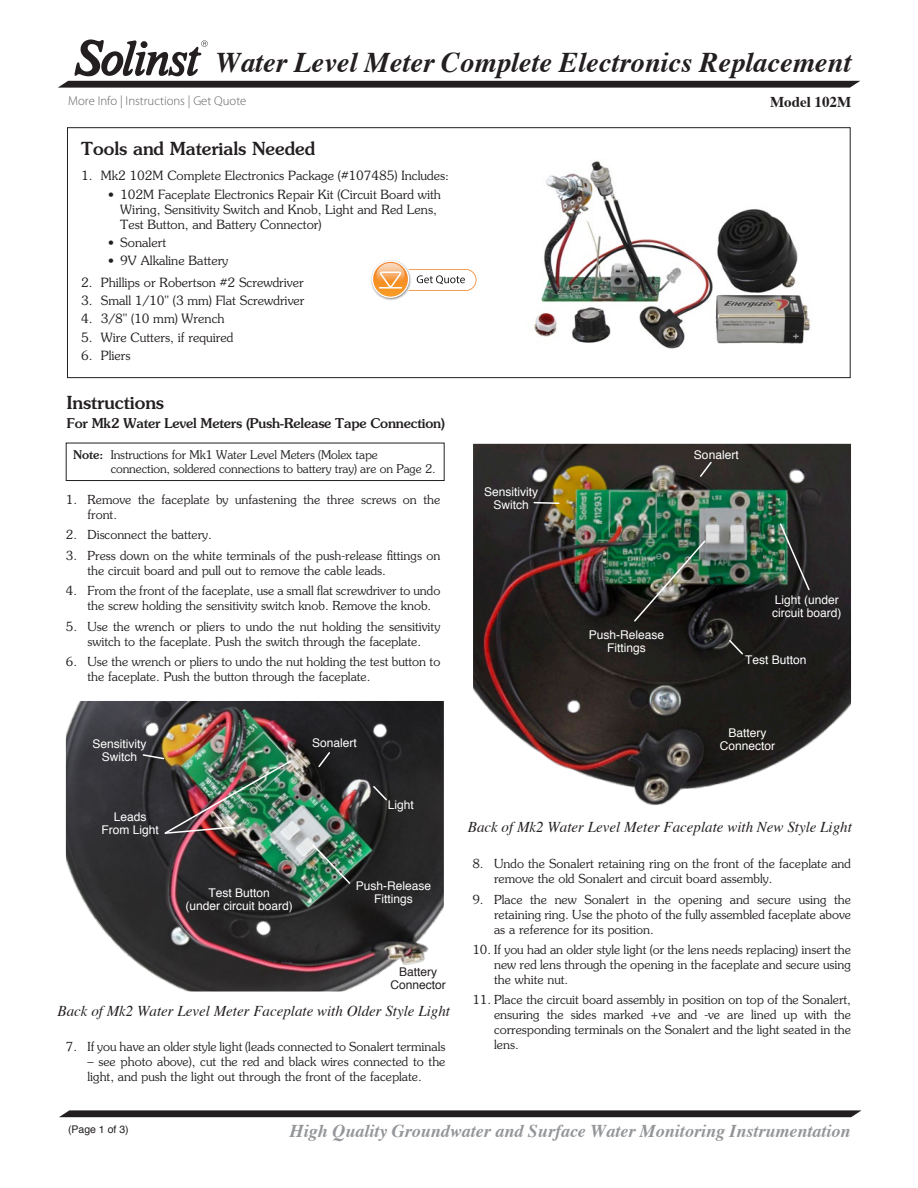
<style>
.page{position:relative;width:918px;height:1188px;background:#fff}
.page>*{position:absolute;margin:0;border:0;box-sizing:border-box;transform-origin:0 0}
.t1{font:italic 700 28.5px "Times";color:#231f20}
.t2{font:italic 700 18px "Times";color:#939598}
.ToolBox_Title{font:500 18px "Souvenir Std";color:#231f20}
.Subtitle{font:500 18px "Souvenir Std";color:#231f20}
.Figure_Caption{font:italic 15px "Times";color:#231f20}
.t3{font:700 15px "Times";color:#231f20}
.Subtitle-2{font:500 13.5px "Souvenir Std";letter-spacing:-.01em;color:#231f20}
.t4{font:300 12.75px/15px "Souvenir Std";color:#231f20}
.ToolBox_List{font:300 12.75px "Myriad Pro";color:#636366}
.Numbered_Paragraph_8{font:300 12.45px/15px "Souvenir Std";color:#231f20}
.Figure_Text_Justify{font:12px/12.8px "Helvetica";color:#fff;text-align:center}
.Notes_Text{font:300 12px/14.2px "Souvenir Std";letter-spacing:-.01em;color:#231f20}
.Figure_Text_Justify-2{font:12px/12.8px "Helvetica";color:#231f20;text-align:center}
.t5{font:10.5px "Helvetica";color:#231f20}
.s1{font-weight:500}
</style>
<div class="page">
<svg style="left:59px;top:1110px;width:803px;height:7px;background:#322e2f"></svg>
<svg style="left:58px;top:39px;width:802px;height:49px"></svg>
<div style="left:67px;top:127px;width:783px;height:251px;border:1px solid #231f20"></div>
<div style="left:66px;top:443px;width:378px;height:38px;border:1px solid #231f20"></div>
<img style="left:66px;top:701px;width:378px;height:291px">
<svg style="left:317px;top:751px;width:14px;height:18px"></svg>
<svg style="left:372px;top:785px;width:16px;height:17px"></svg>
<img style="left:311px;top:843px;width:41px;height:42px">
<img style="left:142px;top:753px;width:150px;height:82px">
<img style="left:473px;top:444px;width:378px;height:361px">
<svg style="left:699px;top:460px;width:14px;height:18px"></svg>
<svg style="left:533px;top:501px;width:27px;height:4px"></svg>
<img style="left:633px;top:539px;width:74px;height:84px">
<svg style="left:728px;top:639px;width:16px;height:17px"></svg>
<svg style="left:779px;top:522px;width:32px;height:70px;background:#37423b"></svg>
<img style="left:534px;top:161px;width:276px;height:188px">
<img style="left:371px;top:260px;width:29px;height:40px">
<svg style="left:372px;top:261px;width:105px;height:37px"></svg>
<h1 class="t1" style="left:216px;top:36px;width:637px">Water Level Meter Complete Electronics Replacement</h1>
<p class="t3" style="left:770px;top:88px;width:83px">Model 102M</p>
<p class="ToolBox_Title" style="left:81px;top:138px;width:235px">Tools and Materials Needed</p>
<p class="t4" style="left:81px;top:168px;width:369px">1. Mk2 102M Complete Electronics Package (#107485) Includes:</p>
<p class="t4" style="left:120px;top:187px;width:322px;text-indent:-12px">• 102M Faceplate Electronics Repair Kit (Circuit Board with<br>Wiring, Sensitivity Switch and Knob, Light and Red Lens,<br>Test Button, and Battery Connector)</p>
<p class="t4" style="left:108px;top:235px;width:59px">• Sonalert</p>
<p class="t4" style="left:108px;top:253px;width:122px">• 9V Alkaline Battery</p>
<p class="t4" style="left:81px;top:275px;width:224px">2. Phillips or Robertson #2 Screwdriver</p>
<p class="t4" style="left:81px;top:293px;width:225px">3. Small 1/10" (3 mm) Flat Screwdriver</p>
<p class="t4" style="left:81px;top:311px;width:145px">4. 3/8" (10 mm) Wrench</p>
<p class="t4" style="left:81px;top:330px;width:154px">5. Wire Cutters, if required</p>
<p class="t4" style="left:81px;top:348px;width:51px">6. Pliers</p>
<p class="Subtitle" style="left:67px;top:392px;width:99px">Instructions</p>
<p class="Subtitle-2" style="left:67px;top:415px;width:380px">For Mk2 Water Level Meters (Push-Release Tape Connection)</p>
<p class="ToolBox_List" style="left:68px;top:93px;width:180px">More Info | Instructions | Get Quote</p>
<p class="Notes_Text" style="left:111px;top:448px;width:327px;text-indent:-38px"><span class="s1">Note:</span> Instructions for Mk1 Water Level Meters (Molex tape connection, soldered connections to battery tray) are on Page 2.</p>
<p class="Numbered_Paragraph_8" style="left:87px;top:492px;width:354px;text-indent:-22px">1. Remove the faceplate by unfastening the three screws on the front.</p>
<p class="Numbered_Paragraph_8" style="left:66px;top:528px;width:148px">2. Disconnect the battery.</p>
<p class="Numbered_Paragraph_8" style="left:87px;top:548px;width:354px;text-indent:-22px">3. Press down on the white terminals of the push-release fittings on the circuit board and pull out to remove the cable leads.</p>
<p class="Numbered_Paragraph_8" style="left:87px;top:583px;width:354px;text-indent:-22px">4. From the front of the faceplate, use a small flat screwdriver to undo the screw holding the sensitivity switch knob. Remove the knob.</p>
<p class="Numbered_Paragraph_8" style="left:66px;top:619px;width:376px;text-align:center">5. Use the wrench or pliers to undo the nut holding the sensitivity switch to the faceplate. Push the switch through the faceplate.</p>
<p class="Numbered_Paragraph_8" style="left:87px;top:654px;width:354px;text-indent:-22px">6. Use the wrench or pliers to undo the nut holding the test button to the faceplate. Push the button through the faceplate.</p>
<p class="Figure_Text_Justify" style="left:484px;top:486px;width:56px">Sensitivity<br>Switch</p>
<p class="Figure_Text_Justify" style="left:694px;top:449px;width:46px">Sonalert</p>
<p class="Figure_Text_Justify" style="left:589px;top:629px;width:77px">Push-Release<br>Fittings</p>
<p class="Figure_Text_Justify" style="left:772px;top:594px;width:71px;text-align:left">Light (under circuit board)</p>
<p class="Figure_Text_Justify" style="left:745px;top:654px;width:63px">Test Button</p>
<p class="Figure_Text_Justify" style="left:92px;top:738px;width:56px">Sensitivity</p>
<p class="Figure_Text_Justify" style="left:312px;top:737px;width:46px">Sonalert</p>
<p class="Figure_Text_Justify" style="left:102px;top:750px;width:37px">Switch</p>
<p class="Figure_Text_Justify" style="left:102px;top:811px;width:59px">Leads<br>From Light</p>
<p class="Figure_Text_Justify" style="left:388px;top:798px;width:28px">Light</p>
<p class="Figure_Text_Justify" style="left:186px;top:887px;width:109px">Test Button<br>(under circuit board)</p>
<p class="Figure_Text_Justify" style="left:356px;top:880px;width:77px">Push-Release<br>Fittings</p>
<p class="Figure_Text_Justify-2" style="left:390px;top:966px;width:57px">Battery<br>Connector</p>
<p class="Figure_Caption" style="left:58px;top:998px;width:394px">Back of Mk2 Water Level Meter Faceplate with Older Style Light</p>
<p class="Numbered_Paragraph_8" style="left:66px;top:1039px;width:381px">7. If you have an older style light (leads connected to Sonalert terminals</p>
<p class="Numbered_Paragraph_8" style="left:87px;top:1054px;width:360px">– see photo above), cut the red and black wires connected to the light, and push the light out through the front of the faceplate.</p>
<p class="Figure_Text_Justify" style="left:720px;top:727px;width:57px">Battery<br>Connector</p>
<p class="Figure_Caption" style="left:468px;top:814px;width:386px">Back of Mk2 Water Level Meter Faceplate with New Style Light</p>
<p class="Numbered_Paragraph_8" style="left:494px;top:856px;width:358px;text-indent:-22px">8. Undo the Sonalert retaining ring on the front of the faceplate and remove the old Sonalert and circuit board assembly.</p>
<p class="Numbered_Paragraph_8" style="left:494px;top:892px;width:358px;text-align:justify;text-indent:-22px">9. Place the new Sonalert in the opening and secure using the retaining ring. Use the photo of the fully assembled faceplate above as a reference for its position.</p>
<p class="Numbered_Paragraph_8" style="left:494px;top:942px;width:358px;text-align:justify;text-indent:-22px">10. If you had an older style light (or the lens needs replacing) insert the new red lens through the opening in the faceplate and secure using the white nut.</p>
<p class="Numbered_Paragraph_8" style="left:494px;top:992px;width:358px;text-align:justify;text-indent:-22px">11. Place the circuit board assembly in position on top of the Sonalert, ensuring the sides marked +ve and -ve are lined up with the corresponding terminals on the Sonalert and the light seated in the lens.</p>
<p class="t5" style="left:68px;top:1121px;width:62px">(Page 1 of 3)</p>
<h2 class="t2" style="left:290px;top:1114px;width:562px">High Quality Groundwater and Surface Water Monitoring Instrumentation</h2>
</div>
